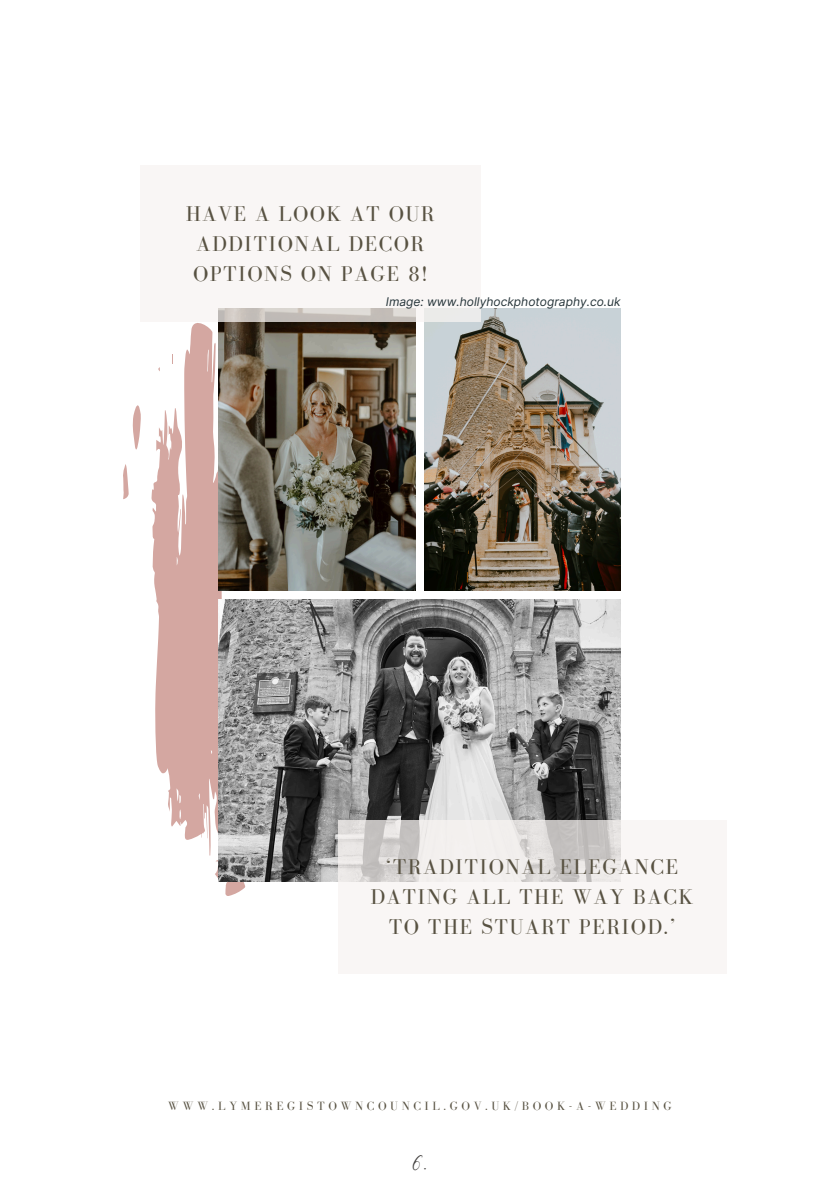
<style>
.page{position:relative;width:839px;height:1191px;background:#fff}
.page>*{position:absolute;margin:0;border:0;box-sizing:border-box;transform-origin:0 0}
.t1{font:22px/30px "Bodoni FLF";letter-spacing:.065em;color:#585242;text-align:center}
.t2{font:22px "Eyesome Script";color:#3d3b3a}
.t3{font:12.4px "Bodoni FLF";letter-spacing:.29em;color:#585242}
.t4{font:italic 12px "Inter";color:#253439}
</style>
<div class="page">
<svg style="left:151px;top:322px;width:94px;height:574px;fill:#d4a7a1"></svg>
<svg style="left:132px;top:405px;width:9px;height:44px"></svg>
<svg style="left:123px;top:464px;width:6px;height:35px"></svg>
<img style="left:219px;top:322px;width:196px;height:269px">
<img style="left:424px;top:309px;width:197px;height:282px">
<img style="left:219px;top:600px;width:402px;height:282px">
<svg style="left:337px;top:820px;width:284px;height:62px"></svg>
<div style="left:140px;top:165px;width:340px;height:157px;background:#f8f4f2"></div>
<p class="t1" style="left:186px;top:198px;width:250px">HAVE A LOOK AT OUR<br>ADDITIONAL DECOR<br>OPTIONS ON PAGE 8!</p>
<h1 class="t4" style="left:386px;top:294px;width:236px">Image: www.hollyhockphotography.co.uk</h1>
<p class="t1" style="left:370px;top:852px;width:324px">‘TRADITIONAL ELEGANCE<br>DATING ALL THE WAY BACK<br>TO THE STUART PERIOD.’</p>
<h1 class="t3" style="left:168px;top:1099px;width:505px">WWW.LYMEREGISTOWNCOUNCIL.GOV.UK/BOOK-A-WEDDING</h1>
<h3 class="t2" style="left:412px;top:1148px;width:16px">6.</h3>
</div>
